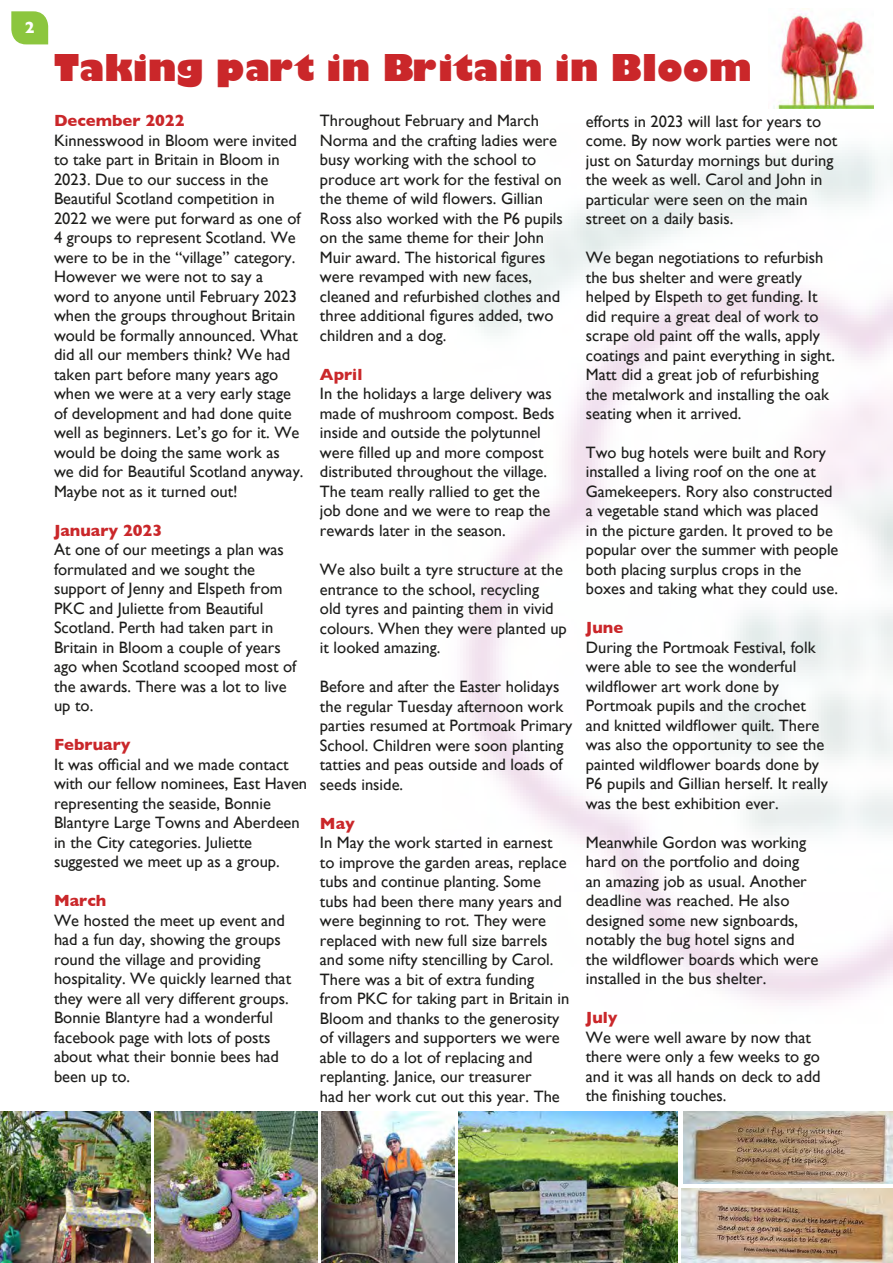
<style>
.page{position:relative;width:893px;height:1263px;background:#fff}
.page>*{position:absolute;margin:0;border:0;box-sizing:border-box;transform-origin:0 0}
.t1{font:800 36px "Gill Sans";color:#ca272a}
.t2{font:16.5px/19.5px "Gill Sans";color:#1d1d1b}
.t3{font:700 16.5px "Gill Sans";color:#ca272a}
.t4{font:700 16.5px "Gill Sans";color:#fff}
</style>
<div class="page">
<svg style="left:11px;top:11px;width:37px;height:33px"></svg>
<img style="left:0;top:1112px;width:151px;height:151px">
<img style="left:154px;top:1112px;width:164px;height:151px">
<img style="left:321px;top:1112px;width:133px;height:151px">
<img style="left:458px;top:1111px;width:219px;height:152px">
<img style="left:683px;top:1111px;width:210px;height:72px">
<img style="left:682px;top:1189px;width:211px;height:74px">
<img style="left:773px;top:8px;width:101px;height:101px">
<p class="t4" style="left:25px;top:14px;width:11px">2</p>
<h1 class="t1" style="left:54px;top:40px;width:699px">Taking part in Britain in Bloom</h1>
<p class="t3" style="left:54px;top:108px;width:132px">December 2022</p>
<p class="t2" style="left:54px;top:130px;width:251px">Kinnesswood in Bloom were invited to take part in Britain in Bloom in<br>2023. Due to our success in the<br>Beautiful Scotland competition in<br>2022 we were put forward as one of<br>4 groups to represent Scotland. We were to be in the “village” category.<br>However we were not to say a<br>word to anyone until February 2023 when the groups throughout Britain would be formally announced. What did all our members think? We had taken part before many years ago when we were at a very early stage of development and had done quite well as beginners. Let’s go for it. We would be doing the same work as we did for Beautiful Scotland anyway.<br>Maybe not as it turned out!</p>
<p class="t3" style="left:54px;top:517px;width:110px">January 2023</p>
<p class="t2" style="left:54px;top:540px;width:244px">At one of our meetings a plan was formulated and we sought the support of Jenny and Elspeth from<br>PKC and Juliette from Beautiful<br>Scotland. Perth had taken part in<br>Britain in Bloom a couple of years ago when Scotland scooped most of the awards. There was a lot to live up to.</p>
<p class="t3" style="left:54px;top:732px;width:78px">February</p>
<p class="t2" style="left:54px;top:754px;width:255px">It was official and we made contact with our fellow nominees, East Haven representing the seaside, Bonnie Blantyre Large Towns and Aberdeen in the City categories. Juliette suggested we meet up as a group.</p>
<p class="t3" style="left:54px;top:888px;width:54px">March</p>
<p class="t2" style="left:54px;top:910px;width:239px">We hosted the meet up event and had a fun day, showing the groups round the village and providing hospitality. We quickly learned that they were all very different groups.<br>Bonnie Blantyre had a wonderful facebook page with lots of posts about what their bonnie bees had been up to.</p>
<p class="t2" style="left:320px;top:111px;width:245px">Throughout February and March<br>Norma and the crafting ladies were busy working with the school to produce art work for the festival on the theme of wild flowers. Gillian<br>Ross also worked with the P6 pupils on the same theme for their John<br>Muir award. The historical figures were revamped with new faces, cleaned and refurbished clothes and three additional figures added, two children and a dog.</p>
<p class="t3" style="left:320px;top:361px;width:44px">April</p>
<p class="t2" style="left:320px;top:384px;width:236px">In the holidays a large delivery was made of mushroom compost. Beds inside and outside the polytunnel were filled up and more compost distributed throughout the village.<br>The team really rallied to get the job done and we were to reap the rewards later in the season.</p>
<p class="t2" style="left:320px;top:559px;width:248px">We also built a tyre structure at the entrance to the school, recycling<br>old tyres and painting them in vivid colours. When they were planted up it looked amazing.</p>
<p class="t2" style="left:320px;top:676px;width:254px">Before and after the Easter holidays the regular Tuesday afternoon work parties resumed at Portmoak Primary<br>School. Children were soon planting tatties and peas outside and loads of seeds inside.</p>
<p class="t3" style="left:320px;top:810px;width:36px">May</p>
<p class="t2" style="left:320px;top:832px;width:251px">In May the work started in earnest to improve the garden areas, replace tubs and continue planting. Some tubs had been there many years and were beginning to rot. They were replaced with new full size barrels and some nifty stencilling by Carol.<br>There was a bit of extra funding from PKC for taking part in Britain in Bloom and thanks to the generosity of villagers and supporters we were able to do a lot of replacing and replanting. Janice, our treasurer<br>had her work cut out this year. The</p>
<p class="t2" style="left:586px;top:111px;width:253px">efforts in 2023 will last for years to come. By now work parties were not just on Saturday mornings but during the week as well. Carol and John in particular were seen on the main street on a daily basis.</p>
<p class="t2" style="left:586px;top:248px;width:251px">We began negotiations to refurbish the bus shelter and were greatly helped by Elspeth to get funding. It did require a great deal of work to scrape old paint off the walls, apply coatings and paint everything in sight.<br>Matt did a great job of refurbishing the metalwork and installing the oak seating when it arrived.</p>
<p class="t2" style="left:586px;top:442px;width:254px">Two bug hotels were built and Rory installed a living roof on the one at Gamekeepers. Rory also constructed a vegetable stand which was placed<br>in the picture garden. It proved to be popular over the summer with people both placing surplus crops in the boxes and taking what they could use.</p>
<p class="t3" style="left:586px;top:615px;width:39px">June</p>
<p class="t2" style="left:586px;top:637px;width:244px">During the Portmoak Festival, folk were able to see the wonderful wildflower art work done by Portmoak pupils and the crochet and knitted wildflower quilt. There was also the opportunity to see the painted wildflower boards done by P6 pupils and Gillian herself. It really was the best exhibition ever.</p>
<p class="t2" style="left:586px;top:832px;width:234px">Meanwhile Gordon was working hard on the portfolio and doing an amazing job as usual. Another deadline was reached. He also designed some new signboards, notably the bug hotel signs and the wildflower boards which were installed in the bus shelter.</p>
<p class="t3" style="left:586px;top:1005px;width:33px">July</p>
<p class="t2" style="left:586px;top:1027px;width:236px">We were well aware by now that there were only a few weeks to go and it was all hands on deck to add the finishing touches.</p>
</div>
